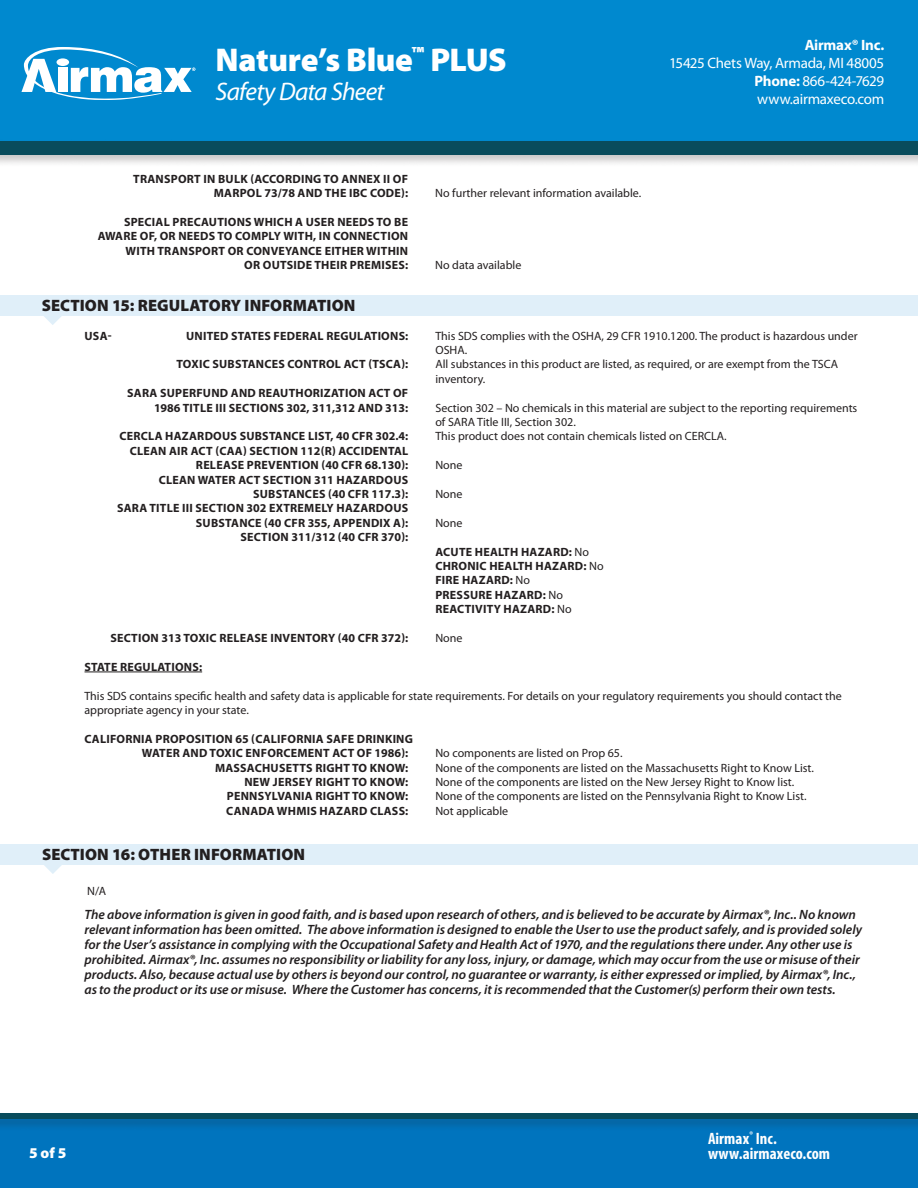
<style>
.page{position:relative;width:918px;height:1188px;background:#fff}
.page>*{position:absolute;margin:0;border:0;box-sizing:border-box;transform-origin:0 0}
.t1{font:900 33px "Myriad Pro";letter-spacing:-.015em;color:#fff}
.t2{font:italic 25.5px "Myriad Pro";letter-spacing:-.03em;color:#fff}
.t3{font:900 16.5px "Myriad Pro";letter-spacing:.005em;color:#231f20}
.t4{font:700 condensed 16.5px "Myriad Pro";letter-spacing:.005em;color:#fff}
.t5{font:15px/18px "Myriad Pro";letter-spacing:-.02em;color:#fff;text-align:justify}
.t6{font:700 15px "Myriad Pro";letter-spacing:-.015em;color:#fff}
.t7{font:900 15px "Myriad Pro";color:#fff}
.t8{font:italic 600 13.5px/15px "Myriad Pro";color:#231f20}
.sidebyside_list{font:700 12px/14.4px "Myriad Pro";letter-spacing:.02em;color:#231f20;text-align:right}
.sidebyside_list-2{font:12px/14.4px "Myriad Pro";color:#231f20}
.s1{font-weight:700}
.s2{font-weight:400}
</style>
<div class="page">
<div style="left:0;top:0;width:918px;height:155px;background:#0089cf"></div>
<div style="left:0;top:139px;width:918px;height:28px;background:#231f20;opacity:.25"></div>
<div style="left:0;top:141px;width:918px;height:14px;background:#094c5c"></div>
<div style="left:0;top:1114px;width:918px;height:74px;background:#0074be"></div>
<div style="left:0;top:1112px;width:918px;height:20px;background:#231f20;opacity:.25"></div>
<div style="left:0;top:1114px;width:918px;height:5px;background:#094c5c"></div>
<svg style="left:21px;top:47px;width:174px;height:53px"></svg>
<div style="left:57px;top:58px;width:12px;height:8px;background:#fff;border-radius:50%"></div>
<hr style="left:85px;top:672px;width:117px;height:1px;background:#231f20">
<div style="left:0;top:295px;width:918px;height:21px;background:#e0eff9"></div>
<svg style="left:44px;top:316px;width:18px;height:9px"></svg>
<div style="left:0;top:844px;width:918px;height:21px;background:#e0eff9"></div>
<svg style="left:44px;top:865px;width:18px;height:9px"></svg>
<h1 class="t1" style="left:216px;top:38px;width:293px">Nature’s Blue<sup>™</sup> PLUS</h1>
<h2 class="t2" style="left:216px;top:75px;width:170px">Safety Data Sheet</h2>
<p class="sidebyside_list" style="left:133px;top:171px;width:276px">TRANSPORT IN BULK (ACCORDING TO ANNEX II OF</p>
<p class="sidebyside_list" style="left:214px;top:186px;width:196px">MARPOL 73/78 AND THE IBC CODE):</p>
<p class="sidebyside_list-2" style="left:435px;top:186px;width:208px">No further relevant information available.</p>
<p class="sidebyside_list" style="left:124px;top:214px;width:286px">SPECIAL PRECAUTIONS WHICH A USER NEEDS TO BE</p>
<p class="sidebyside_list" style="left:98px;top:229px;width:312px">AWARE OF, OR NEEDS TO COMPLY WITH, IN CONNECTION</p>
<p class="sidebyside_list" style="left:126px;top:243px;width:284px">WITH TRANSPORT OR CONVEYANCE EITHER WITHIN</p>
<p class="sidebyside_list" style="left:244px;top:258px;width:165px">OR OUTSIDE THEIR PREMISES:</p>
<p class="sidebyside_list-2" style="left:435px;top:258px;width:88px">No data available</p>
<p class="t3" style="left:42px;top:295px;width:315px">SECTION 15: REGULATORY INFORMATION</p>
<p class="t6" style="left:805px;top:35px;width:81px">Airmax® Inc.</p>
<p class="t5" style="left:755px;top:54px;width:131px;text-indent:-85px">15425 Chets Way, Armada, MI 48005<br><span class="s1">Phone:</span> 866-424-7629 www.airmaxeco.com</p>
<p class="sidebyside_list" style="left:85px;top:328px;width:29px">USA-</p>
<p class="sidebyside_list" style="left:186px;top:328px;width:224px">UNITED STATES FEDERAL REGULATIONS:</p>
<p class="sidebyside_list-2" style="left:435px;top:328px;width:424px">This SDS complies with the OSHA, 29 CFR 1910.1200. The product is hazardous under<br>OSHA.</p>
<p class="sidebyside_list" style="left:177px;top:357px;width:233px">TOXIC SUBSTANCES CONTROL ACT (TSCA):</p>
<p class="sidebyside_list-2" style="left:435px;top:357px;width:404px">All substances in this product are listed, as required, or are exempt from the TSCA inventory.</p>
<p class="sidebyside_list" style="left:127px;top:385px;width:283px">SARA SUPERFUND AND REAUTHORIZATION ACT OF</p>
<p class="sidebyside_list" style="left:154px;top:400px;width:256px">1986 TITLE III SECTIONS 302, 311,312 AND 313:</p>
<p class="sidebyside_list-2" style="left:435px;top:400px;width:424px">Section 302 – No chemicals in this material are subject to the reporting requirements of SARA Title III, Section 302.</p>
<p class="sidebyside_list" style="left:120px;top:429px;width:290px">CERCLA HAZARDOUS SUBSTANCE LIST, 40 CFR 302.4:</p>
<p class="sidebyside_list-2" style="left:435px;top:429px;width:293px">This product does not contain chemicals listed on CERCLA.</p>
<p class="sidebyside_list" style="left:130px;top:443px;width:280px">CLEAN AIR ACT (CAA) SECTION 112(R) ACCIDENTAL</p>
<p class="sidebyside_list" style="left:196px;top:457px;width:214px">RELEASE PREVENTION (40 CFR 68.130):</p>
<p class="sidebyside_list-2" style="left:435px;top:458px;width:29px">None</p>
<p class="sidebyside_list" style="left:159px;top:472px;width:251px">CLEAN WATER ACT SECTION 311 HAZARDOUS<br>SUBSTANCES (40 CFR 117.3):</p>
<p class="sidebyside_list-2" style="left:435px;top:487px;width:29px">None</p>
<p class="sidebyside_list" style="left:117px;top:501px;width:293px">SARA TITLE III SECTION 302 EXTREMELY HAZARDOUS</p>
<p class="sidebyside_list" style="left:196px;top:515px;width:214px">SUBSTANCE (40 CFR 355, APPENDIX A):</p>
<p class="sidebyside_list-2" style="left:435px;top:515px;width:29px">None</p>
<p class="sidebyside_list" style="left:240px;top:529px;width:169px">SECTION 311/312 (40 CFR 370):</p>
<p class="sidebyside_list" style="left:435px;top:544px;width:155px">ACUTE HEALTH HAZARD: <span class="s2">No</span></p>
<p class="sidebyside_list" style="left:435px;top:558px;width:170px">CHRONIC HEALTH HAZARD: <span class="s2">No</span></p>
<p class="sidebyside_list" style="left:435px;top:573px;width:96px">FIRE HAZARD: <span class="s2">No</span></p>
<p class="sidebyside_list" style="left:435px;top:587px;width:129px">PRESSURE HAZARD: <span class="s2">No</span></p>
<p class="sidebyside_list" style="left:435px;top:601px;width:138px">REACTIVITY HAZARD: <span class="s2">No</span></p>
<p class="sidebyside_list" style="left:110px;top:630px;width:300px">SECTION 313 TOXIC RELEASE INVENTORY (40 CFR 372):</p>
<p class="sidebyside_list-2" style="left:435px;top:631px;width:29px">None</p>
<p class="sidebyside_list" style="left:85px;top:659px;width:119px">STATE REGULATIONS:</p>
<p class="sidebyside_list-2" style="left:84px;top:688px;width:759px">This SDS contains specific health and safety data is applicable for state requirements. For details on your regulatory requirements you should contact the appropriate agency in your state.</p>
<p class="sidebyside_list" style="left:84px;top:731px;width:330px">CALIFORNIA PROPOSITION 65 (CALIFORNIA SAFE DRINKING</p>
<p class="sidebyside_list" style="left:142px;top:745px;width:268px">WATER AND TOXIC ENFORCEMENT ACT OF 1986):</p>
<p class="sidebyside_list-2" style="left:435px;top:746px;width:189px">No components are listed on Prop 65.</p>
<p class="sidebyside_list" style="left:215px;top:760px;width:195px">MASSACHUSETTS RIGHT TO KNOW:</p>
<p class="sidebyside_list-2" style="left:435px;top:760px;width:380px">None of the components are listed on the Massachusetts Right to Know List.</p>
<p class="sidebyside_list" style="left:244px;top:774px;width:165px">NEW JERSEY RIGHT TO KNOW:</p>
<p class="sidebyside_list-2" style="left:435px;top:775px;width:360px">None of the components are listed on the New Jersey Right to Know list.</p>
<p class="sidebyside_list" style="left:227px;top:789px;width:183px">PENNSYLVANIA RIGHT TO KNOW:</p>
<p class="sidebyside_list-2" style="left:435px;top:789px;width:373px">None of the components are listed on the Pennsylvania Right to Know List.</p>
<p class="sidebyside_list" style="left:226px;top:803px;width:184px">CANADA WHMIS HAZARD CLASS:</p>
<p class="sidebyside_list-2" style="left:435px;top:803px;width:74px">Not applicable</p>
<p class="t3" style="left:42px;top:844px;width:265px">SECTION 16: OTHER INFORMATION</p>
<p class="sidebyside_list-2" style="left:87px;top:883px;width:20px">N/A</p>
<p class="t8" style="left:84px;top:907px;width:779px">The above information is given in good faith, and is based upon research of others, and is believed to be accurate by Airmax®, Inc.. No known relevant information has been omitted. The above information is designed to enable the User to use the product safely, and is provided solely for the User’s assistance in complying with the Occupational Safety and Health Act of 1970, and the regulations there under. Any other use is prohibited. Airmax®, Inc. assumes no responsibility or liability for any loss, injury, or damage, which may occur from the use or misuse of their products. Also, because actual use by others is beyond our control, no guarantee or warranty, is either expressed or implied, by Airmax®, Inc., as to the product or its use or misuse. Where the Customer has concerns, it is recommended that the Customer(s) perform their own tests.</p>
<h3 class="t4" style="left:708px;top:1128px;width:70px">Airmax<sup>®</sup> Inc.</h3>
<p class="t7" style="left:29px;top:1143px;width:39px">5 of 5</p>
<h3 class="t4" style="left:708px;top:1143px;width:124px">www.airmaxeco.com</h3>
</div>
